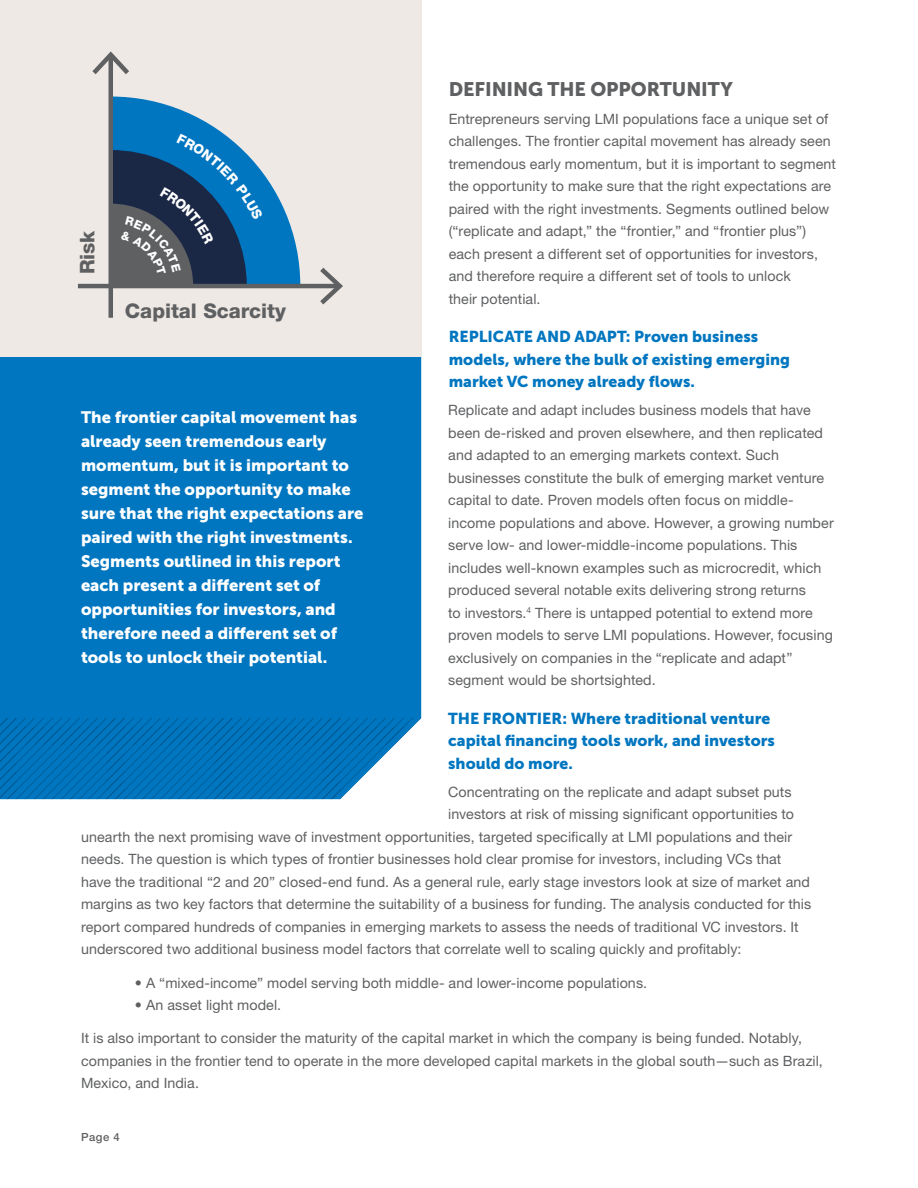
<style>
.page{position:relative;width:918px;height:1188px;background:#fff}
.page>*{position:absolute;margin:0;border:0;box-sizing:border-box;transform-origin:0 0}
.t1{font:800 20.25px "Helvetica Neue LT Pro";color:#5f6062}
.t2{font:19.5px "Museo Sans 900";letter-spacing:-.005em;color:#5f6062}
.t3{font:16.5px/24px "Museo Sans 900";color:#fff}
.t4{font:15.75px/22.5px "Museo Sans 900";color:#0076c0}
.t5{font:14.25px/22.5px "Helvetica Neue LT Pro";letter-spacing:.005em;color:#5f6062}
.t6{font:500 11.25px "Helvetica Neue LT Pro";color:#5f6062}
</style>
<div class="page">
<div style="left:0;top:356px;width:421px;height:362px;background:#0076c0"></div>
<svg style="left:0;top:718px;width:421px;height:81px;background:#177ebf"></svg>
<div style="left:0;top:0;width:422px;height:356px;background:#efe9e5"></div>
<hr style="left:78px;top:284px;width:260px;height:4px;background:#5f6062">
<svg style="left:320px;top:268px;width:23px;height:36px"></svg>
<hr style="left:109px;top:56px;width:4px;height:262px;background:#5f6062">
<svg style="left:92px;top:51px;width:37px;height:23px"></svg>
<svg style="left:113px;top:97px;width:187px;height:187px"></svg>
<h2 class="t2" style="left:449px;top:78px;width:286px">DEFINING THE OPPORTUNITY</h2>
<p class="t5" style="left:449px;top:107px;width:389px">Entrepreneurs serving LMI populations face a unique set of challenges. The frontier capital movement has already seen tremendous early momentum, but it is important to segment the opportunity to make sure that the right expectations are paired with the right investments. Segments outlined below (“replicate and adapt,” the “frontier,” and “frontier plus”) each present a different set of opportunities for investors, and therefore require a different set of tools to unlock<br>their potential.</p>
<p class="t4" style="left:449px;top:325px;width:343px">REPLICATE AND ADAPT: Proven business models, where the bulk of existing emerging market VC money already flows.</p>
<p class="t5" style="left:448px;top:398px;width:387px">Replicate and adapt includes business models that have been de-risked and proven elsewhere, and then replicated and adapted to an emerging markets context. Such businesses constitute the bulk of emerging market venture capital to date. Proven models often focus on middle&shy;income populations and above. However, a growing number serve low- and lower-middle-income populations. This includes well-known examples such as microcredit, which produced several notable exits delivering strong returns<br>to investors.<sup>4</sup> There is untapped potential to extend more proven models to serve LMI populations. However, focusing exclusively on companies in the “replicate and adapt” segment would be shortsighted.</p>
<p class="t4" style="left:448px;top:707px;width:328px">THE FRONTIER: Where traditional venture capital financing tools work, and investors should do more.</p>
<p class="t5" style="left:448px;top:780px;width:345px">Concentrating on the replicate and adapt subset puts</p>
<p class="t5" style="left:448px;top:803px;width:347px">investors at risk of missing significant opportunities to</p>
<p class="t5" style="left:81px;top:825px;width:713px">unearth the next promising wave of investment opportunities, targeted specifically at LMI populations and their</p>
<p class="t5" style="left:81px;top:848px;width:702px">needs. The question is which types of frontier businesses hold clear promise for investors, including VCs that</p>
<p class="t5" style="left:81px;top:870px;width:730px">have the traditional “2 and 20” closed-end fund. As a general rule, early stage investors look at size of market and</p>
<p class="t5" style="left:81px;top:893px;width:732px">margins as two key factors that determine the suitability of a business for funding. The analysis conducted for this</p>
<p class="t5" style="left:81px;top:915px;width:719px">report compared hundreds of companies in emerging markets to assess the needs of traditional VC investors. It</p>
<p class="t5" style="left:81px;top:938px;width:662px">underscored two additional business model factors that correlate well to scaling quickly and profitably:</p>
<p class="t5" style="left:135px;top:971px;width:514px">• A “mixed-income” model serving both middle- and lower-income populations.</p>
<p class="t5" style="left:135px;top:993px;width:148px">• An asset light model.</p>
<p class="t5" style="left:81px;top:1027px;width:743px">It is also important to consider the maturity of the capital market in which the company is being funded. Notably, companies in the frontier tend to operate in the more developed capital markets in the global south—such as Brazil,<br>Mexico, and India.</p>
<h1 class="t1" style="left:75px;top:274px;width:46px;rotate:-90deg">Risk</h1>
<h1 class="t1" style="left:125px;top:299px;width:162px">Capital Scarcity</h1>
<p class="t3" style="left:81px;top:405px;width:284px">The frontier capital movement has already seen tremendous early momentum, but it is important to segment the opportunity to make sure that the right expectations are paired with the right investments.<br>Segments outlined in this report each present a different set of opportunities for investors, and therefore need a different set of tools to unlock their potential.</p>
<p class="t6" style="left:81px;top:1130px;width:40px">Page 4</p>
</div>
